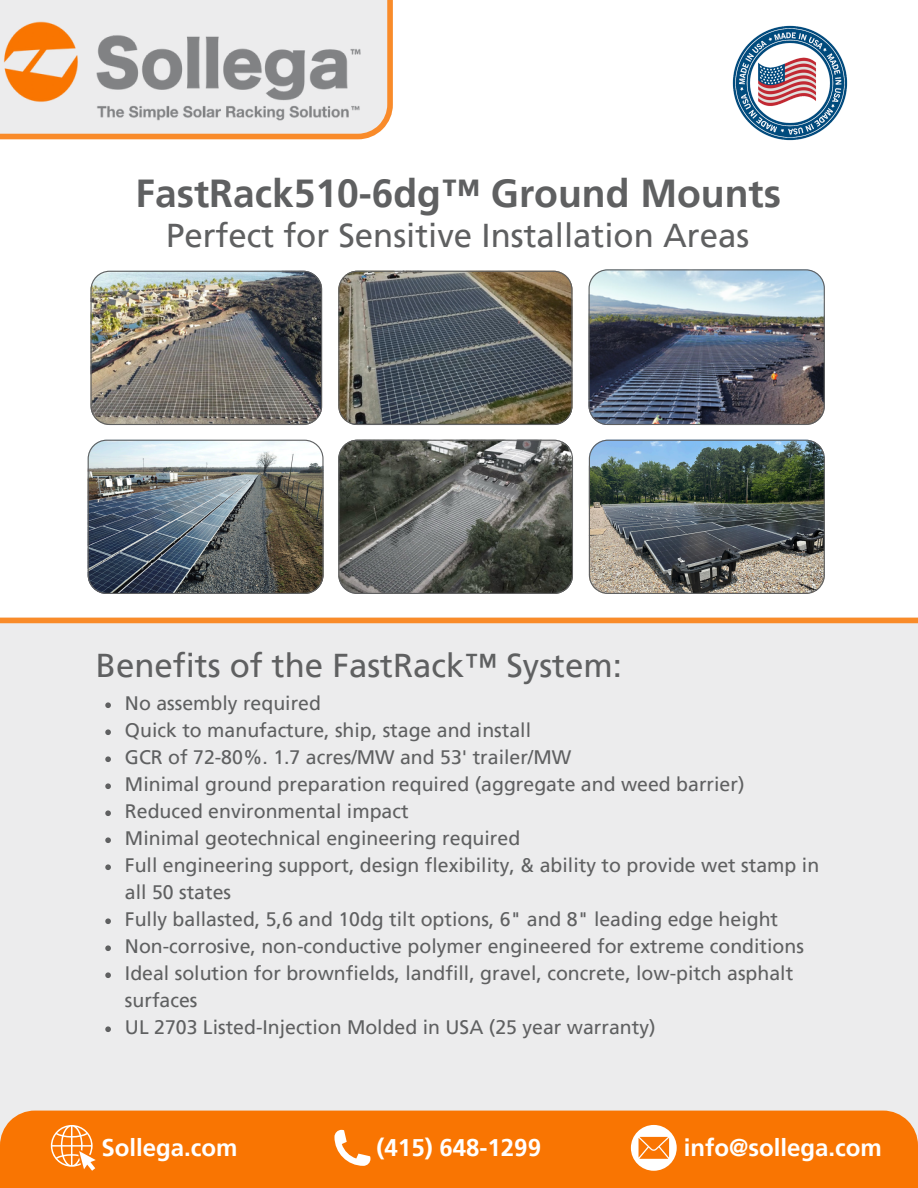
<style>
.page{position:relative;width:918px;height:1188px;background:#fff}
.page>*{position:absolute;margin:0;border:0;box-sizing:border-box;transform-origin:0 0}
.t1{font:700 39px "Frutiger LT Pro";color:#5f6061}
.t2{font:33px "Frutiger LT Pro";color:#5f6061}
.t3{font:700 24px "Frutiger LT Pro";color:#fff}
.t4{font:19.5px/27px "Frutiger LT Pro";color:#5f6061}
</style>
<div class="page">
<img style="left:589px;top:269px;width:236px;height:156px">
<svg style="left:338px;top:440px;width:235px;height:154px;background:#5e605c"></svg>
<svg style="left:338px;top:271px;width:234px;height:154px;background:#616360"></svg>
<img style="left:88px;top:440px;width:236px;height:154px">
<img style="left:589px;top:440px;width:236px;height:154px">
<img style="left:91px;top:271px;width:231px;height:154px">
<div style="left:0;top:618px;width:918px;height:493px;background:#ececed"></div>
<svg style="left:105px;top:702px;width:6px;height:6px"></svg>
<svg style="left:105px;top:729px;width:6px;height:6px"></svg>
<svg style="left:105px;top:756px;width:6px;height:6px"></svg>
<svg style="left:105px;top:783px;width:6px;height:6px"></svg>
<svg style="left:105px;top:810px;width:6px;height:6px"></svg>
<svg style="left:105px;top:837px;width:6px;height:6px"></svg>
<svg style="left:105px;top:864px;width:6px;height:6px"></svg>
<svg style="left:105px;top:918px;width:6px;height:6px"></svg>
<svg style="left:105px;top:945px;width:6px;height:6px"></svg>
<svg style="left:105px;top:972px;width:6px;height:6px"></svg>
<svg style="left:105px;top:1026px;width:6px;height:6px"></svg>
<div style="left:0;top:1111px;width:918px;height:77px;background:#f97502"></div>
<svg style="left:51px;top:1125px;width:45px;height:46px"></svg>
<svg style="left:334px;top:1130px;width:36px;height:36px"></svg>
<svg style="left:631px;top:1125px;width:46px;height:46px"></svg>
<svg style="left:0;top:0;width:393px;height:134px;background:#f0cfb3"></svg>
<img style="left:0;top:1px;width:377px;height:139px">
<img style="left:732px;top:25px;width:116px;height:116px">
<p class="t1" style="left:136px;top:170px;width:647px">FastRack510-6dg™ Ground Mounts</p>
<p class="t2" style="left:166px;top:215px;width:585px">Perfect for Sensitive Installation Areas</p>
<p class="t2" style="left:96px;top:646px;width:527px">Benefits of the FastRack™ System:</p>
<p class="t4" style="left:125px;top:690px;width:198px">No assembly required</p>
<p class="t4" style="left:125px;top:717px;width:408px">Quick to manufacture, ship, stage and install</p>
<p class="t4" style="left:125px;top:744px;width:448px">GCR of 72-80%. 1.7 acres/MW and 53' trailer/MW</p>
<p class="t4" style="left:125px;top:771px;width:621px">Minimal ground preparation required (aggregate and weed barrier)</p>
<h2 class="t4" style="left:125px;top:798px;width:285px">Reduced environmental impact</h2>
<p class="t4" style="left:125px;top:825px;width:397px">Minimal geotechnical engineering required</p>
<p class="t4" style="left:125px;top:852px;width:696px">Full engineering support, design flexibility, &amp; ability to provide wet stamp in all 50 states</p>
<p class="t4" style="left:125px;top:906px;width:655px">Fully ballasted, 5,6 and 10dg tilt options, 6" and 8" leading edge height</p>
<p class="t4" style="left:125px;top:933px;width:681px">Non-corrosive, non-conductive polymer engineered for extreme conditions</p>
<p class="t4" style="left:125px;top:960px;width:670px">Ideal solution for brownfields, landfill, gravel, concrete, low-pitch asphalt surfaces</p>
<p class="t4" style="left:125px;top:1014px;width:532px">UL 2703 Listed-Injection Molded in USA (25 year warranty)</p>
<p class="t3" style="left:101px;top:1133px;width:138px">Sollega.com</p>
<p class="t3" style="left:377px;top:1133px;width:166px">(415) 648-1299</p>
<p class="t3" style="left:684px;top:1133px;width:200px">info@sollega.com</p>
</div>
